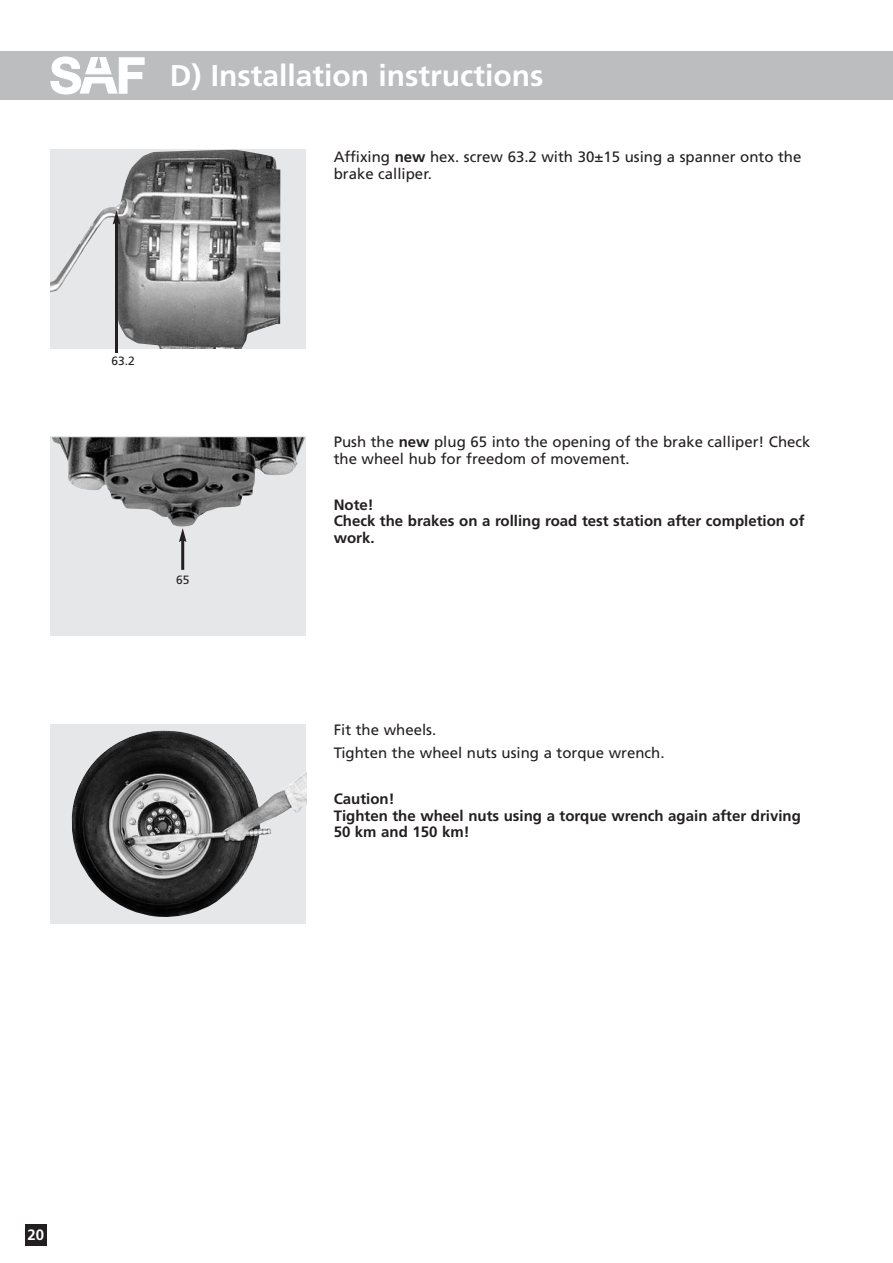
<style>
.page{position:relative;width:893px;height:1263px;background:#fff}
.page>*{position:absolute;margin:0;border:0;box-sizing:border-box;transform-origin:0 0}
.t1{font:700 30px "Frutiger";color:#fff}
.t2{font:15px/16.5px "Frutiger";color:#231f20}
.t3{font:700 15px/16.5px "Frutiger";color:#231f20}
.t4{font:700 15px "Frutiger";color:#fff}
.t5{font:12px "Frutiger";color:#231f20}
.s1{font-weight:700}
</style>
<div class="page">
<div style="left:0;top:51px;width:892px;height:48px;background:#bbbdbf"></div>
<svg style="left:51px;top:57px;width:93px;height:37px"></svg>
<div style="left:25px;top:1225px;width:22px;height:21px;background:#231f20"></div>
<div style="left:51px;top:437px;width:255px;height:199px;background:#e6e7e8"></div>
<img style="left:51px;top:437px;width:254px;height:90px">
<div style="left:51px;top:724px;width:255px;height:200px;background:#e6e7e8"></div>
<img style="left:72px;top:730px;width:234px;height:187px">
<div style="left:51px;top:149px;width:255px;height:200px;background:#e6e7e8"></div>
<img style="left:51px;top:150px;width:229px;height:199px">
<hr style="left:115px;top:222px;width:3px;height:131px;background:#231f20">
<svg style="left:113px;top:211px;width:7px;height:13px"></svg>
<hr style="left:181px;top:539px;width:3px;height:31px;background:#231f20">
<svg style="left:179px;top:528px;width:7px;height:14px"></svg>
<h1 class="t1" style="left:170px;top:64px;width:375px">D) Installation instructions</h1>
<p class="t2" style="left:333px;top:150px;width:469px">Affixing <span class="s1">new</span> hex. screw 63.2 with 30±15 using a spanner onto the brake calliper.</p>
<p class="t5" style="left:112px;top:356px;width:25px">63.2</p>
<p class="t5" style="left:176px;top:575px;width:15px">65</p>
<p class="t2" style="left:333px;top:435px;width:478px">Push the <span class="s1">new</span> plug 65 into the opening of the brake calliper! Check the wheel hub for freedom of movement.</p>
<p class="t3" style="left:333px;top:498px;width:472px">Note!<br>Check the brakes on a rolling road test station after completion of work.</p>
<p class="t2" style="left:333px;top:720px;width:332px;line-height:23px">Fit the wheels.<br>Tighten the wheel nuts using a torque wrench.</p>
<p class="t3" style="left:333px;top:792px;width:468px">Caution!<br>Tighten the wheel nuts using a torque wrench again after driving<br>50 km and 150 km!</p>
<p class="t4" style="left:28px;top:1229px;width:18px">20</p>
</div>
